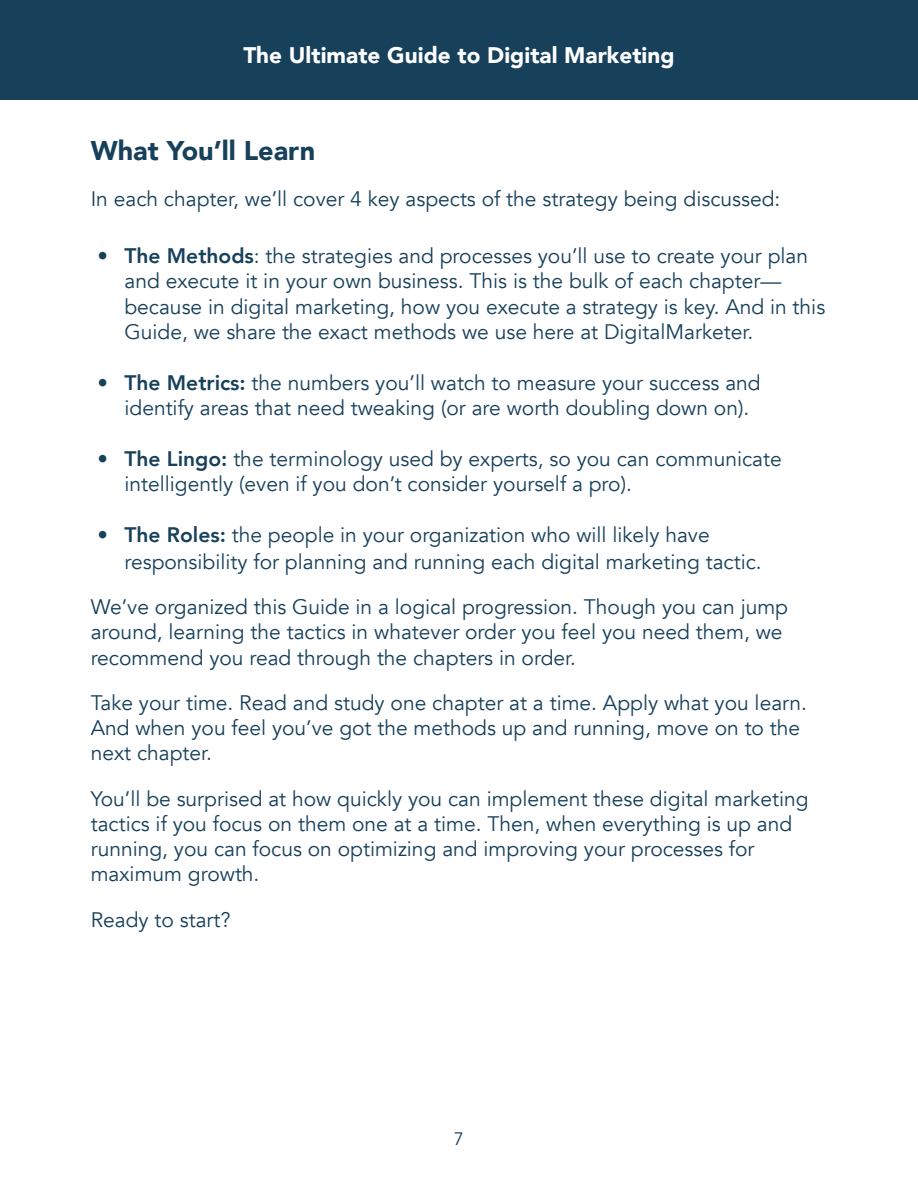
<style>
.page{position:relative;width:918px;height:1188px;background:#fff}
.page>*{position:absolute;margin:0;border:0;box-sizing:border-box;transform-origin:0 0}
.t1{font:900 27px "Avenir";color:#17405b}
.t2{font:900 22.5px "Avenir";color:#fff}
.t3{font:21px/25.2px "Avenir";color:#17405b}
.t4{font:18px "Avenir";color:#17405b}
.s1{font-weight:800}
</style>
<div class="page">
<div style="left:0;top:0;width:918px;height:99px;background:#17405b"></div>
<p class="t2" style="left:243px;top:36px;width:433px">The Ultimate Guide to Digital Marketing</p>
<p class="t1" style="left:91px;top:128px;width:226px">What You’ll Learn</p>
<p class="t3" style="left:91px;top:186px;width:691px">In each chapter, we’ll cover 4 key aspects of the strategy being discussed:</p>
<p class="t3" style="left:124px;top:244px;width:702px;text-indent:-27px"><span class="s1">• The Methods</span>: the strategies and processes you’ll use to create your plan and execute it in your own business. This is the bulk of each chapter— because in digital marketing, how you execute a strategy is key. And in this Guide, we share the exact methods we use here at DigitalMarketer.</p>
<p class="t3" style="left:124px;top:370px;width:638px;text-indent:-27px"><span class="s1">• The Metrics:</span> the numbers you’ll watch to measure your success and identify areas that need tweaking (or are worth doubling down on).</p>
<p class="t3" style="left:124px;top:446px;width:659px;text-indent:-27px"><span class="s1">• The Lingo:</span> the terminology used by experts, so you can communicate intelligently (even if you don’t consider yourself a pro).</p>
<p class="t3" style="left:124px;top:521px;width:639px;line-height:27px;text-indent:-27px"><span class="s1">• The Roles:</span> the people in your organization who will likely have responsibility for planning and running each digital marketing tactic.</p>
<p class="t3" style="left:91px;top:595px;width:699px">We’ve organized this Guide in a logical progression. Though you can jump around, learning the tactics in whatever order you feel you need them, we recommend you read through the chapters in order.</p>
<p class="t3" style="left:91px;top:691px;width:718px">Take your time. Read and study one chapter at a time. Apply what you learn.<br>And when you feel you’ve got the methods up and running, move on to the next chapter.</p>
<p class="t3" style="left:91px;top:786px;width:719px">You’ll be surprised at how quickly you can implement these digital marketing tactics if you focus on them one at a time. Then, when everything is up and running, you can focus on optimizing and improving your processes for maximum growth.</p>
<p class="t3" style="left:91px;top:907px;width:141px">Ready to start?</p>
<p class="t4" style="left:454px;top:1128px;width:12px">7</p>
</div>
